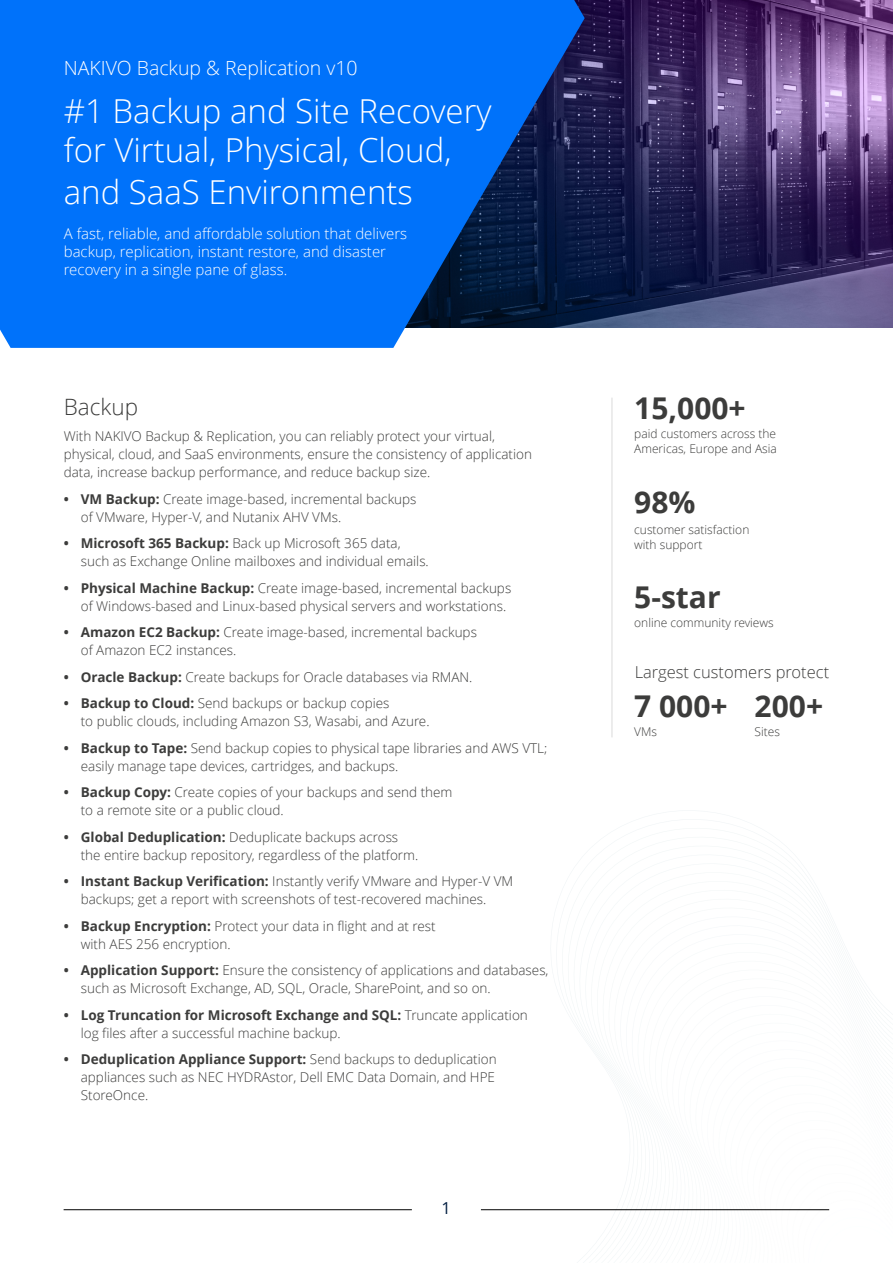
<style>
.page{position:relative;width:893px;height:1263px;background:#fff}
.page>*{position:absolute;margin:0;border:0;box-sizing:border-box;transform-origin:0 0}
.t1{font:300 33px/40.5px "Open Sans";color:#fff}
.t2{font:700 30px "Open Sans";color:#3c3c3b}
.t3{font:300 22.5px "Open Sans";color:#3c3c3b}
.t4{font:300 19.5px "Open Sans";color:#fff}
.t5{font:300 16.5px "Open Sans";color:#3c3c3b}
.t6{font:16.5px "Open Sans";color:#001d40}
.t7{font:300 15px/18px "Open Sans";color:#fff}
.t8{font:300 13.5px/18px "Open Sans";color:#3c3c3b}
.t9{font:300 12px/15px "Open Sans";color:#3c3c3b}
.s1{font-weight:700}
</style>
<div class="page">
<svg style="left:604px;top:1209px;width:226px;height:2px"></svg>
<hr style="left:64px;top:1209px;width:348px;height:1px;background:#000">
<hr style="left:481px;top:1209px;width:348px;height:1px;background:#000">
<img style="left:585px;top:0;width:308px;height:327px">
<svg style="left:0;top:0;width:585px;height:348px;background:#0668e0"></svg>
<hr style="left:612px;top:398px;width:1px;height:339px;background:#dadada">
<h3 class="t4" style="left:64px;top:54px;width:295px">NAKIVO Backup &amp; Replication v10</h3>
<h1 class="t1" style="left:64px;top:90px;width:429px">#1 Backup and Site Recovery for Virtual, Physical, Cloud, and SaaS Environments</h1>
<p class="t7" style="left:64px;top:224px;width:345px">A fast, reliable, and affordable solution that delivers backup, replication, instant restore, and disaster recovery in a single pane of glass.</p>
<h3 class="t3" style="left:64px;top:391px;width:76px">Backup</h3>
<p class="t8" style="left:64px;top:427px;width:470px">With NAKIVO Backup &amp; Replication, you can reliably protect your virtual, physical, cloud, and SaaS environments, ensure the consistency of application data, increase backup performance, and reduce backup size.</p>
<p class="t8" style="left:81px;top:490px;width:337px;text-indent:-17px"><span class="s1">• VM Backup:</span> Create image-based, incremental backups of VMware, Hyper-V, and Nutanix AHV VMs.</p>
<p class="t8" style="left:81px;top:534px;width:350px;text-indent:-17px"><span class="s1">• Microsoft 365 Backup:</span> Back up Microsoft 365 data, such as Exchange Online mailboxes and individual emails.</p>
<p class="t8" style="left:81px;top:579px;width:432px;text-indent:-17px"><span class="s1">• Physical Machine Backup:</span> Create image-based, incremental backups of Windows-based and Linux-based physical servers and workstations.</p>
<p class="t8" style="left:81px;top:623px;width:398px;text-indent:-17px"><span class="s1">• Amazon EC2 Backup:</span> Create image-based, incremental backups of Amazon EC2 instances.</p>
<p class="t8" style="left:64px;top:667px;width:410px"><span class="s1">• Oracle Backup:</span> Create backups for Oracle databases via RMAN.</p>
<p class="t8" style="left:81px;top:694px;width:350px;text-indent:-17px"><span class="s1">• Backup to Cloud:</span> Send backups or backup copies<br>to public clouds, including Amazon S3, Wasabi, and Azure.</p>
<p class="t8" style="left:81px;top:738px;width:468px;text-indent:-17px"><span class="s1">• Backup to Tape:</span> Send backup copies to physical tape libraries and AWS VTL; easily manage tape devices, cartridges, and backups.</p>
<p class="t8" style="left:81px;top:783px;width:373px;text-indent:-17px"><span class="s1">• Backup Copy:</span> Create copies of your backups and send them to a remote site or a public cloud.</p>
<p class="t8" style="left:81px;top:827px;width:339px;text-indent:-17px"><span class="s1">• Global Deduplication:</span> Deduplicate backups across the entire backup repository, regardless of the platform.</p>
<p class="t8" style="left:81px;top:872px;width:434px;text-indent:-17px"><span class="s1">• Instant Backup Verification:</span> Instantly verify VMware and Hyper-V VM backups; get a report with screenshots of test-recovered machines.</p>
<p class="t8" style="left:81px;top:916px;width:356px;text-indent:-17px"><span class="s1">• Backup Encryption:</span> Protect your data in flight and at rest with AES 256 encryption.</p>
<p class="t8" style="left:81px;top:961px;width:469px;text-indent:-17px"><span class="s1">• Application Support:</span> Ensure the consistency of applications and databases, such as Microsoft Exchange, AD, SQL, Oracle, SharePoint, and so on.</p>
<p class="t8" style="left:81px;top:1005px;width:449px;text-indent:-17px"><span class="s1">• Log Truncation for Microsoft Exchange and SQL:</span> Truncate application log files after a successful machine backup.</p>
<p class="t8" style="left:81px;top:1050px;width:417px;text-indent:-17px"><span class="s1">• Deduplication Appliance Support:</span> Send backups to deduplication appliances such as NEC HYDRAstor, Dell EMC Data Domain, and HPE<br>StoreOnce.</p>
<p class="t6" style="left:441px;top:1196px;width:11px">1</p>
<h2 class="t2" style="left:634px;top:387px;width:113px">15,000+</h2>
<p class="t9" style="left:634px;top:426px;width:144px">paid customers across the<br>Americas, Europe and Asia</p>
<h2 class="t2" style="left:634px;top:481px;width:63px">98%</h2>
<p class="t9" style="left:634px;top:521px;width:117px">customer satisfaction with support</p>
<h2 class="t2" style="left:634px;top:576px;width:88px">5-star</h2>
<p class="t9" style="left:634px;top:615px;width:141px">online community reviews</p>
<p class="t5" style="left:635px;top:660px;width:196px">Largest customers protect</p>
<h2 class="t2" style="left:634px;top:685px;width:190px">7 000+ 200+</h2>
<p class="t9" style="left:634px;top:724px;width:24px">VMs</p>
<p class="t9" style="left:755px;top:724px;width:27px">Sites</p>
</div>
